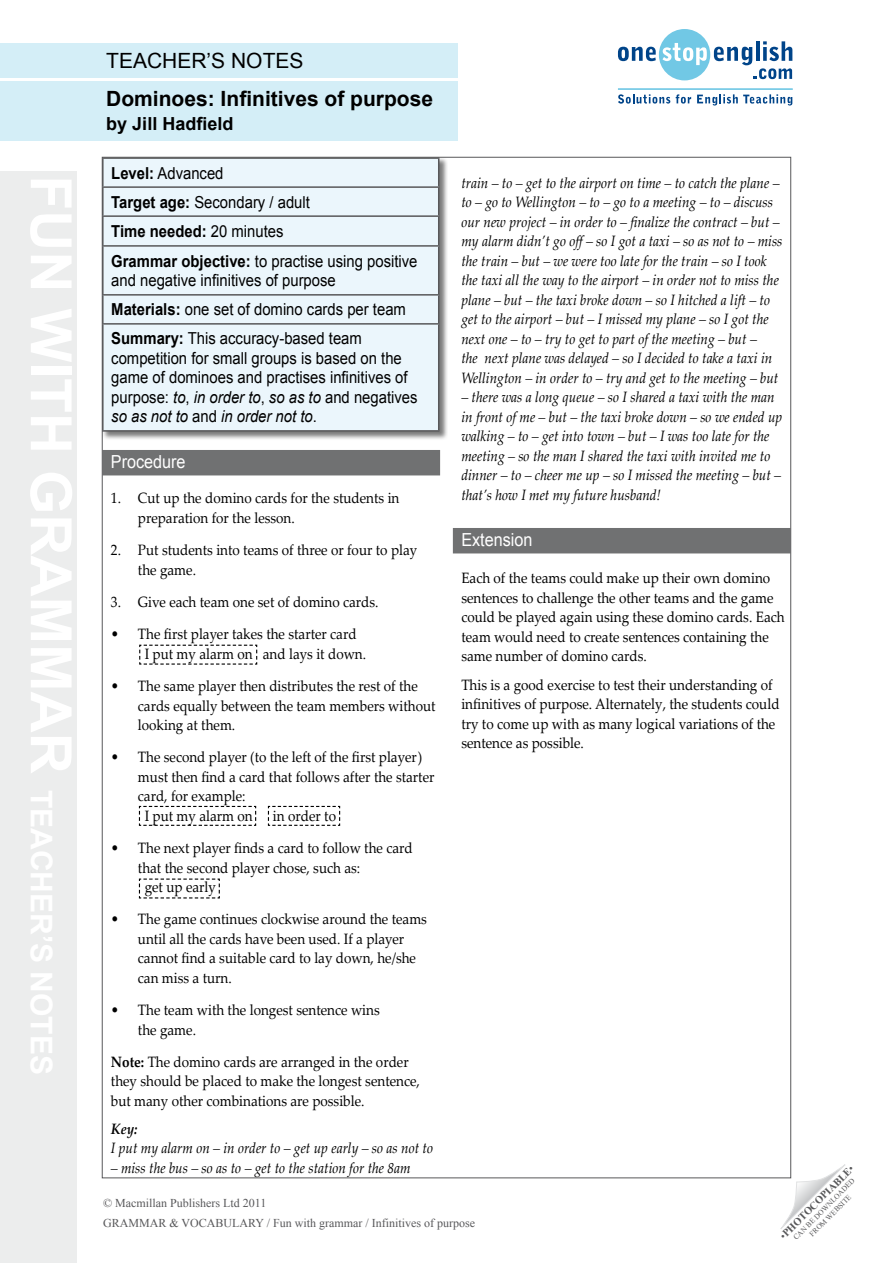
<style>
.page{position:relative;width:893px;height:1263px;background:#fff}
.page>*{position:absolute;margin:0;border:0;box-sizing:border-box;transform-origin:0 0}
.t1{font:700 21px "Arial";color:#000}
.t2{font:21px "Arial";color:#000}
.t3{font:18px "Arial";color:#fff;scale:.9 1}
.t4{font:700 18px "Arial";color:#000}
.t5{font:16.5px/29.4px "Arial";color:#000;scale:.9 1}
.t6{font:15px/19.5px "Palatino Linotype";color:#000;scale:.9 1}
.t7{font:italic 15px/19.5px "Palatino Linotype";color:#000;scale:.9 1}
.t8{font:italic 700 15px "Palatino Linotype";color:#000;scale:.9 1}
.t9{font:12px/20.4px "Times New Roman";color:#58585a}
.t10{font:700 10.5px "Times New Roman";color:#58585a}
.t11{font:7.5px/9px "Times New Roman";color:#58585a;text-align:center}
.s1{font-weight:700}
.s2{font-style:italic}
.s3{font-weight:400}
</style>
<div class="page">
<svg style="left:618px;top:29px;width:174px;height:51px"></svg>
<svg style="left:618px;top:94px;width:52px;height:10px"></svg>
<svg style="left:676px;top:94px;width:15px;height:10px"></svg>
<svg style="left:697px;top:94px;width:95px;height:12px"></svg>
<hr style="left:618px;top:88px;width:175px;height:2px;background:#71c8e5">
<svg style="left:780px;top:1164px;width:65px;height:65px"></svg>
<div style="left:102px;top:450px;width:338px;height:25px;background:#707172"></div>
<div style="left:453px;top:528px;width:337px;height:25px;background:#707172"></div>
<div style="left:0;top:44px;width:457px;height:34px;background:#d4eef7"></div>
<div style="left:0;top:81px;width:457px;height:59px;background:#d4eef7"></div>
<div style="left:0;top:171px;width:77px;height:1092px;background:#eceded"></div>
<div style="left:101px;top:157px;width:347px;height:284px;background:#000;opacity:.52"></div>
<div style="left:104px;top:159px;width:334px;height:271px;background:#ebf6fc"></div>
<hr style="left:102px;top:157px;width:337px;height:2px;background:#58585a">
<hr style="left:102px;top:159px;width:2px;height:27px;background:#58585a">
<hr style="left:102px;top:186px;width:337px;height:2px;background:#58585a">
<hr style="left:102px;top:188px;width:2px;height:27px;background:#58585a">
<hr style="left:102px;top:215px;width:337px;height:2px;background:#58585a">
<hr style="left:102px;top:217px;width:2px;height:28px;background:#58585a">
<svg style="left:438px;top:159px;width:1px;height:86px"></svg>
<hr style="left:102px;top:245px;width:337px;height:2px;background:#58585a">
<hr style="left:102px;top:247px;width:2px;height:47px;background:#58585a">
<hr style="left:438px;top:247px;width:1px;height:47px;background:#58585a">
<hr style="left:102px;top:294px;width:337px;height:2px;background:#58585a">
<hr style="left:102px;top:296px;width:2px;height:27px;background:#58585a">
<svg style="left:438px;top:296px;width:1px;height:27px"></svg>
<hr style="left:102px;top:323px;width:337px;height:2px;background:#58585a">
<hr style="left:102px;top:325px;width:2px;height:105px;background:#58585a">
<hr style="left:438px;top:325px;width:1px;height:105px;background:#58585a">
<hr style="left:102px;top:430px;width:337px;height:2px;background:#58585a">
<svg style="left:139px;top:644px;width:119px;height:21px"></svg>
<svg style="left:138px;top:805px;width:119px;height:21px"></svg>
<svg style="left:267px;top:805px;width:74px;height:21px"></svg>
<svg style="left:138px;top:878px;width:82px;height:21px"></svg>
<h1 class="t2" style="left:106px;top:47px;width:199px">TEACHER’S NOTES</h1>
<h1 class="t1" style="left:106px;top:85px;width:328px">Dominoes: Infinitives of purpose</h1>
<p class="t4" style="left:106px;top:112px;width:129px">by Jill Hadfield</p>
<p class="t5" style="left:111px;top:158px;width:342px"><span class="s1">Level:</span> Advanced<br><span class="s1">Target age:</span> Secondary / adult<br><span class="s1">Time needed:</span> 20 minutes<br><span class="s1">Grammar objective:</span> to practise using positive</p>
<p class="t5" style="left:111px;top:266px;width:329px">and negative infinitives of purpose<br><span class="s1">Materials:</span> one set of domino cards per team<br><span class="s1">Summary:</span> This accuracy-based team</p>
<p class="t5" style="left:111px;top:348px;width:342px;line-height:19.5px">competition for small groups is based on the game of dominoes and practises infinitives of purpose: <span class="s2">to</span>, <span class="s2">in order to</span>, <span class="s2">so as to</span> and negatives <span class="s2">so as not to</span> and <span class="s2">in order not to</span>.</p>
<p class="t7" style="left:461px;top:172px;width:358px">train – to – get to the airport on time – to catch the plane – to – go to Wellington – to – go to a meeting – to – discuss our new project – in order to – finalize the contract – but – my alarm didn’t go off – so I got a taxi – so as not to – miss the train – but – we were too late for the train – so I took the taxi all the way to the airport – in order not to miss the plane – but – the taxi broke down – so I hitched a lift – to get to the airport – but – I missed my plane – so I got the next one – to – try to get to part of the meeting – but –<br>the next plane was delayed – so I decided to take a taxi in Wellington – in order to – try and get to the meeting – but</p>
<p class="t7" style="left:461px;top:387px;width:358px">– there was a long queue – so I shared a taxi with the man in front of me – but – the taxi broke down – so we ended up walking – to – get into town – but – I was too late for the meeting – so the man I shared the taxi with invited me to dinner – to – cheer me up – so I missed the meeting – but – that’s how I met my future husband!</p>
<p class="t3" style="left:461px;top:528px;width:81px">Extension</p>
<p class="t6" style="left:461px;top:568px;width:361px">Each of the teams could make up their own domino sentences to challenge the other teams and the game could be played again using these domino cards. Each team would need to create sentences containing the same number of domino cards.</p>
<p class="t6" style="left:461px;top:674px;width:355px">This is a good exercise to test their understanding of infinitives of purpose. Alternately, the students could try to come up with as many logical variations of the sentence as possible.</p>
<p class="t3" style="left:111px;top:450px;width:85px">Procedure</p>
<p class="t6" style="left:138px;top:488px;width:292px;text-indent:-27px">1. Cut up the domino cards for the students in preparation for the lesson.</p>
<p class="t6" style="left:138px;top:540px;width:312px;text-indent:-27px">2. Put students into teams of three or four to play the game.</p>
<p class="t6" style="left:111px;top:591px;width:299px">3. Give each team one set of domino cards.</p>
<p class="t6" style="left:145px;top:624px;width:248px;text-indent:-34px">• The first player takes the starter card<br>I put my alarm on and lays it down.</p>
<p class="t6" style="left:138px;top:675px;width:332px;text-indent:-27px">• The same player then distributes the rest of the cards equally between the team members without looking at them.</p>
<p class="t6" style="left:111px;top:747px;width:347px">• The second player (to the left of the first player)</p>
<p class="t6" style="left:138px;top:766px;width:331px">must then find a card that follows after the starter</p>
<p class="t6" style="left:138px;top:786px;width:121px">card, for example:</p>
<p class="t6" style="left:145px;top:805px;width:122px">I put my alarm on</p>
<p class="t6" style="left:273px;top:805px;width:72px">in order to</p>
<p class="t6" style="left:111px;top:837px;width:337px">• The next player finds a card to follow the card</p>
<p class="t6" style="left:138px;top:857px;width:248px">that the second player chose, such as:</p>
<p class="t6" style="left:145px;top:876px;width:81px">get up early</p>
<p class="t6" style="left:138px;top:909px;width:323px;text-indent:-27px">• The game continues clockwise around the teams until all the cards have been used. If a player cannot find a suitable card to lay down, he/she can miss a turn.</p>
<p class="t6" style="left:138px;top:999px;width:270px;text-indent:-27px">• The team with the longest sentence wins the game.</p>
<p class="t6" style="left:111px;top:1051px;width:345px"><span class="s1">Note:</span> The domino cards are arranged in the order they should be placed to make the longest sentence, but many other combinations are possible.</p>
<p class="t8" style="left:111px;top:1118px;width:31px">Key:</p>
<p class="t7" style="left:111px;top:1138px;width:359px">I put my alarm on – in order to – get up early – so as not to</p>
<p class="t7" style="left:111px;top:1157px;width:335px">– miss the bus – so as to – get to the station for the 8am</p>
<p class="t10" style="left:777px;top:1232px;width:101px;rotate:-45deg"><span class="s3">•</span>PHOTOCOPIABLE<span class="s3">•</span></p>
<p class="t11" style="left:791px;top:1235px;width:85px;rotate:-45deg">CAN BE DOWNLOADED<br>FROM WEBSITE</p>
<p class="t9" style="left:103px;top:1192px;width:374px">© Macmillan Publishers Ltd 2011<br>GRAMMAR &amp; VOCABULARY / Fun with grammar / Infinitives of purpose</p>
</div>
